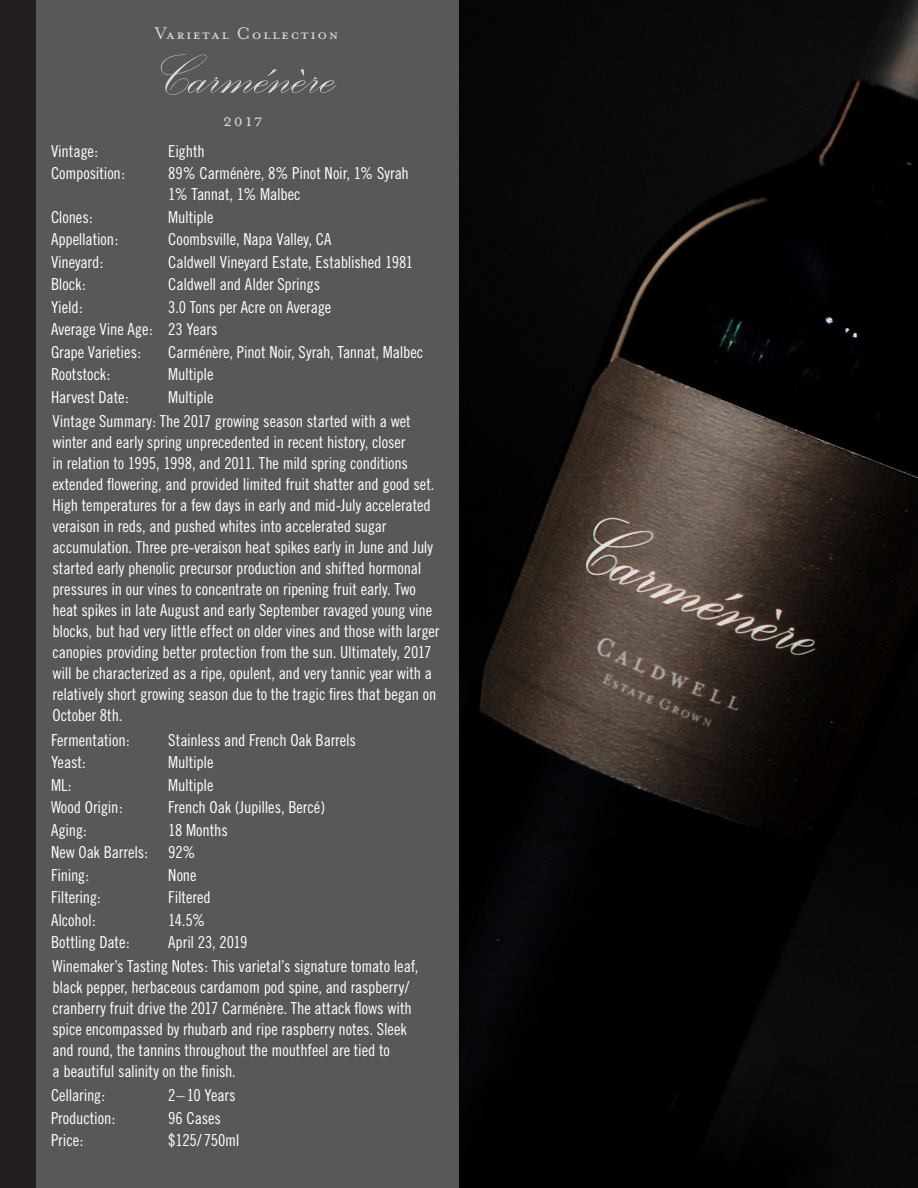
<style>
.page{position:relative;width:918px;height:1188px;background:#fff}
.page>*{position:absolute;margin:0;border:0;box-sizing:border-box;transform-origin:0 0}
.t1{font:72px "Palace Script MT Std";color:#d9dadc}
.t2{font:19.5px "Mrs Eaves Petite Caps";letter-spacing:.08em;color:#d9dadc}
.t3{font:19.5px "Mrs Eaves Small Caps";color:#d9dadc}
.body_copy{font:16.5px/21px "Trade Gothic Cond Eighteen";letter-spacing:-.01em;color:#fff}
</style>
<div class="page">
<img style="left:459px;top:0;width:459px;height:1188px">
<div style="left:0;top:0;width:36px;height:1188px;background:#231f20"></div>
<div style="left:36px;top:0;width:423px;height:1188px;background:#57585a"></div>
<p class="t2" style="left:155px;top:23px;width:185px">Varietal Collection</p>
<p class="t1" style="left:157px;top:39px;width:181px">Carménère</p>
<p class="t3" style="left:223px;top:111px;width:41px">2017</p>
<p class="body_copy" style="left:51px;top:140px;width:49px">Vintage:</p>
<p class="body_copy" style="left:168px;top:140px;width:38px">Eighth</p>
<p class="body_copy" style="left:51px;top:163px;width:76px">Composition:</p>
<p class="body_copy" style="left:168px;top:163px;width:242px">89% Carménère, 8% Pinot Noir, 1% Syrah<br>1% Tannat, 1% Malbec</p>
<p class="body_copy" style="left:51px;top:206px;width:43px">Clones:</p>
<p class="body_copy" style="left:168px;top:206px;width:47px">Multiple</p>
<p class="body_copy" style="left:51px;top:229px;width:69px">Appellation:</p>
<p class="body_copy" style="left:168px;top:229px;width:165px">Coombsville, Napa Valley, CA</p>
<p class="body_copy" style="left:51px;top:251px;width:54px">Vineyard:</p>
<p class="body_copy" style="left:168px;top:251px;width:246px">Caldwell Vineyard Estate, Established 1981</p>
<p class="body_copy" style="left:51px;top:274px;width:36px">Block:</p>
<p class="body_copy" style="left:168px;top:274px;width:153px">Caldwell and Alder Springs</p>
<p class="body_copy" style="left:51px;top:296px;width:33px">Yield:</p>
<p class="body_copy" style="left:168px;top:296px;width:164px">3.0 Tons per Acre on Average</p>
<p class="body_copy" style="left:51px;top:319px;width:103px">Average Vine Age:</p>
<p class="body_copy" style="left:168px;top:319px;width:51px">23 Years</p>
<p class="body_copy" style="left:51px;top:341px;width:92px">Grape Varieties:</p>
<p class="body_copy" style="left:168px;top:341px;width:257px">Carménère, Pinot Noir, Syrah, Tannat, Malbec</p>
<p class="body_copy" style="left:51px;top:364px;width:61px">Rootstock:</p>
<p class="body_copy" style="left:168px;top:364px;width:47px">Multiple</p>
<p class="body_copy" style="left:51px;top:386px;width:79px">Harvest Date:</p>
<p class="body_copy" style="left:168px;top:386px;width:47px">Multiple</p>
<p class="body_copy" style="left:52px;top:410px;width:388px">Vintage Summary: The 2017 growing season started with a wet winter and early spring unprecedented in recent history, closer<br>in relation to 1995, 1998, and 2011. The mild spring conditions extended flowering, and provided limited fruit shatter and good set.<br>High temperatures for a few days in early and mid-July accelerated veraison in reds, and pushed whites into accelerated sugar accumulation. Three pre-veraison heat spikes early in June and July started early phenolic precursor production and shifted hormonal pressures in our vines to concentrate on ripening fruit early. Two heat spikes in late August and early September ravaged young vine blocks, but had very little effect on older vines and those with larger canopies providing better protection from the sun. Ultimately, 2017 will be characterized as a ripe, opulent, and very tannic year with a relatively short growing season due to the tragic fires that began on October 8th.</p>
<p class="body_copy" style="left:51px;top:729px;width:80px">Fermentation:</p>
<p class="body_copy" style="left:168px;top:729px;width:189px">Stainless and French Oak Barrels</p>
<p class="body_copy" style="left:51px;top:751px;width:36px">Yeast:</p>
<p class="body_copy" style="left:168px;top:751px;width:47px">Multiple</p>
<p class="body_copy" style="left:51px;top:774px;width:22px">ML:</p>
<p class="body_copy" style="left:168px;top:774px;width:47px">Multiple</p>
<p class="body_copy" style="left:51px;top:796px;width:73px">Wood Origin:</p>
<p class="body_copy" style="left:168px;top:796px;width:158px">French Oak (Jupilles, Bercé)</p>
<p class="body_copy" style="left:51px;top:819px;width:37px">Aging:</p>
<p class="body_copy" style="left:168px;top:819px;width:61px">18 Months</p>
<p class="body_copy" style="left:51px;top:841px;width:99px">New Oak Barrels:</p>
<p class="body_copy" style="left:168px;top:841px;width:29px">92%</p>
<p class="body_copy" style="left:51px;top:864px;width:40px">Fining:</p>
<p class="body_copy" style="left:168px;top:864px;width:30px">None</p>
<p class="body_copy" style="left:51px;top:886px;width:51px">Filtering:</p>
<p class="body_copy" style="left:168px;top:886px;width:44px">Filtered</p>
<p class="body_copy" style="left:51px;top:909px;width:46px">Alcohol:</p>
<p class="body_copy" style="left:168px;top:909px;width:39px">14.5%</p>
<p class="body_copy" style="left:51px;top:931px;width:80px">Bottling Date:</p>
<p class="body_copy" style="left:168px;top:931px;width:81px">April 23, 2019</p>
<p class="body_copy" style="left:52px;top:955px;width:368px">Winemaker’s Tasting Notes: This varietal’s signature tomato leaf, black pepper, herbaceous cardamom pod spine, and raspberry/ cranberry fruit drive the 2017 Carménère. The attack flows with spice encompassed by rhubarb and ripe raspberry notes. Sleek and round, the tannins throughout the mouthfeel are tied to<br>a beautiful salinity on the finish.</p>
<p class="body_copy" style="left:51px;top:1084px;width:56px">Cellaring:</p>
<p class="body_copy" style="left:168px;top:1084px;width:69px">2– 10 Years</p>
<p class="body_copy" style="left:51px;top:1107px;width:66px">Production:</p>
<p class="body_copy" style="left:168px;top:1107px;width:54px">96 Cases</p>
<p class="body_copy" style="left:51px;top:1129px;width:34px">Price:</p>
<p class="body_copy" style="left:168px;top:1129px;width:73px">$125/ 750ml</p>
</div>
